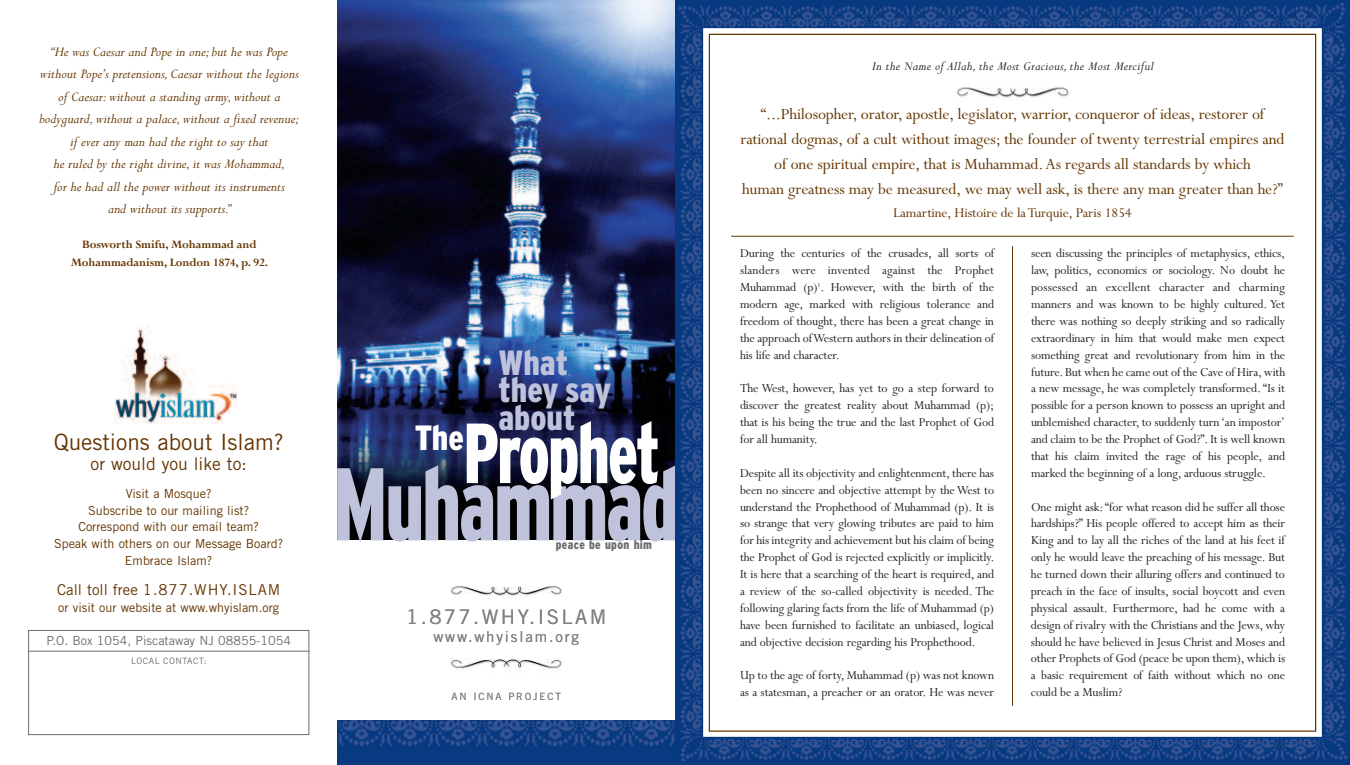
<style>
.page{position:relative;width:1350px;height:765px;background:#fff}
.page>*{position:absolute;margin:0;border:0;box-sizing:border-box;transform-origin:0 0}
.t1{font:900 condensed 103.12px "Interstate";letter-spacing:-.025em;color:#bec2db;scale:.8 1}
.t2{font:900 condensed 85px "Interstate";letter-spacing:-.03em;color:#fff;scale:.8 1}
.t3{font:900 condensed 35px/27.5px "Interstate";color:#bec2db}
.t4{font:900 condensed 35px "Interstate";color:#fff}
.t5{font:22.5px "Trade Gothic";color:#653500}
.t6{font:20px "Trade Gothic";letter-spacing:.12em;color:#808285}
.t7{font:17.5px/25px "Perpetua";letter-spacing:-.01em;color:#653500;text-align:center}
.t8{font:17.5px "Trade Gothic";color:#653500}
.t9{font:italic 15px/22.5px "Perpetua";color:#653500;text-align:center}
.t10{font:15px "Perpetua";letter-spacing:-.01em;color:#653500}
.t11{font:15px "Trade Gothic";color:#653500}
.t12{font:15px "Trade Gothic";letter-spacing:.12em;color:#808285}
.t13{font:13.75px/16.9px "Perpetua";letter-spacing:-.01em;color:#231f20;text-align:justify}
.t14{font:italic 13.75px "Perpetua";letter-spacing:.025em;color:#231f20}
.t15{font:12.5px/16.5px "Trade Gothic";color:#653500;text-align:center}
.t16{font:700 12.5px/17.5px "Perpetua";letter-spacing:-.01em;color:#653500;text-align:center}
.t17{font:12.5px "Trade Gothic";color:#6c6d70}
.t18{font:900 condensed 12.5px "Interstate";letter-spacing:.025em;color:#6c6d70}
.t19{font:10px "Trade Gothic";letter-spacing:.185em;color:#808285}
.t20{font:8.75px "Trade Gothic";letter-spacing:.06em;color:#6c6d70}
</style>
<div class="page">
<img style="left:337px;top:0;width:338px;height:540px">
<img style="left:451px;top:658px;width:111px;height:15px">
<img style="left:451px;top:586px;width:111px;height:10px">
<div style="left:28px;top:630px;width:281px;height:105px;border:1px solid #6c6d70"></div>
<img style="left:115px;top:326px;width:122px;height:98px">
<hr style="left:28px;top:651px;width:281px;height:1px;background:#6c6d70">
<div style="left:338px;top:720px;width:337px;height:45px;background:#073a81"></div>
<img style="left:338px;top:720px;width:337px;height:26px">
<img style="left:675px;top:0;width:675px;height:765px">
<p class="t9" style="left:39px;top:42px;width:261px">“He was Caesar and Pope in one; but he was Pope without Pope’s pretensions, Caesar without the legions of Caesar: without a standing army, without a bodyguard, without a palace, without a fixed revenue; if ever any man had the right to say that<br>he ruled by the right divine, it was Mohammad,<br>for he had all the power without its instruments<br>and without its supports.”</p>
<p class="t16" style="left:71px;top:237px;width:199px">Bosworth Smifu, Mohammad and<br>Mohammadanism, London 1874, p. 92.</p>
<h3 class="t5" style="left:54px;top:433px;width:232px">Questions about Islam?</h3>
<p class="t8" style="left:91px;top:457px;width:158px">or would you like to:</p>
<p class="t15" style="left:54px;top:487px;width:231px">Visit a Mosque?<br>Subscribe to our mailing list?<br>Correspond with our email team?<br>Speak with others on our Message Board?<br>Embrace Islam?</p>
<p class="t11" style="left:57px;top:584px;width:225px">Call toll free 1.877.WHY.ISLAM</p>
<p class="t15" style="left:58px;top:601px;width:222px">or visit our website at www.whyislam.org</p>
<p class="t17" style="left:46px;top:636px;width:246px">P.O. Box 1054, Piscataway NJ 08855-1054</p>
<p class="t20" style="left:131px;top:658px;width:77px">LOCAL CONTACT:</p>
<h3 class="t3" style="left:498px;top:349px;width:114px">What they say about</h3>
<h1 class="t1" style="left:333px;top:445px;width:434px">Muhammad</h1>
<h2 class="t2" style="left:463px;top:404px;width:247px">Prophet</h2>
<h3 class="t4" style="left:415px;top:418px;width:51px">The</h3>
<p class="t18" style="left:556px;top:538px;width:98px">peace be upon him</p>
<h3 class="t6" style="left:406px;top:610px;width:202px">1.877.WHY.ISLAM</h3>
<p class="t12" style="left:433px;top:631px;width:147px">www.whyislam.org</p>
<p class="t19" style="left:451px;top:693px;width:111px">AN ICNA PROJECT</p>
<p class="t14" style="left:872px;top:61px;width:283px">In the Name of Allah, the Most Gracious, the Most Merciful</p>
<p class="t7" style="left:741px;top:103px;width:546px">“...Philosopher, orator, apostle, legislator, warrior, conqueror of ideas, restorer of rational dogmas, of a cult without images; the founder of twenty terrestrial empires and of one spiritual empire, that is Muhammad. As regards all standards by which<br>human greatness may be measured, we may well ask, is there any man greater than he?”</p>
<p class="t10" style="left:893px;top:207px;width:240px">Lamartine, Histoire de la Turquie, Paris 1854</p>
<p class="t13" style="left:740px;top:246px;width:256px">During the centuries of the crusades, all sorts of slanders were invented against the Prophet Muhammad (p)<sup>1</sup>. However, with the birth of the modern age, marked with religious tolerance and freedom of thought, there has been a great change in the approach of Western authors in their delineation of his life and character.</p>
<p class="t13" style="left:740px;top:381px;width:256px">The West, however, has yet to go a step forward to discover the greatest reality about Muhammad (p); that is his being the true and the last Prophet of God for all humanity.</p>
<p class="t13" style="left:740px;top:466px;width:256px">Despite all its objectivity and enlightenment, there has been no sincere and objective attempt by the West to understand the Prophethood of Muhammad (p). It is so strange that very glowing tributes are paid to him for his integrity and achievement but his claim of being the Prophet of God is rejected explicitly or implicitly.<br>It is here that a searching of the heart is required, and a review of the so-called objectivity is needed. The following glaring facts from the life of Muhammad (p) have been furnished to facilitate an unbiased, logical and objective decision regarding his Prophethood.</p>
<p class="t13" style="left:740px;top:668px;width:256px">Up to the age of forty, Muhammad (p) was not known as a statesman, a preacher or an orator. He was never</p>
<p class="t13" style="left:1031px;top:246px;width:256px">seen discussing the principles of metaphysics, ethics, law, politics, economics or sociology. No doubt he possessed an excellent character and charming manners and was known to be highly cultured. Yet there was nothing so deeply striking and so radically extraordinary in him that would make men expect something great and revolutionary from him in the future. But when he came out of the Cave of Hira, with a new message, he was completely transformed. “Is it possible for a person known to possess an upright and unblemished character, to suddenly turn ‘an impostor’ and claim to be the Prophet of God?”. It is well known that his claim invited the rage of his people, and marked the beginning of a long, arduous struggle.</p>
<p class="t13" style="left:1031px;top:499px;width:256px">One might ask: “for what reason did he suffer all those hardships?” His people offered to accept him as their King and to lay all the riches of the land at his feet if only he would leave the preaching of his message. But he turned down their alluring offers and continued to preach in the face of insults, social boycott and even physical assault. Furthermore, had he come with a design of rivalry with the Christians and the Jews, why should he have believed in Jesus Christ and Moses and other Prophets of God (peace be upon them), which is a basic requirement of faith without which no one could be a Muslim?</p>
</div>
